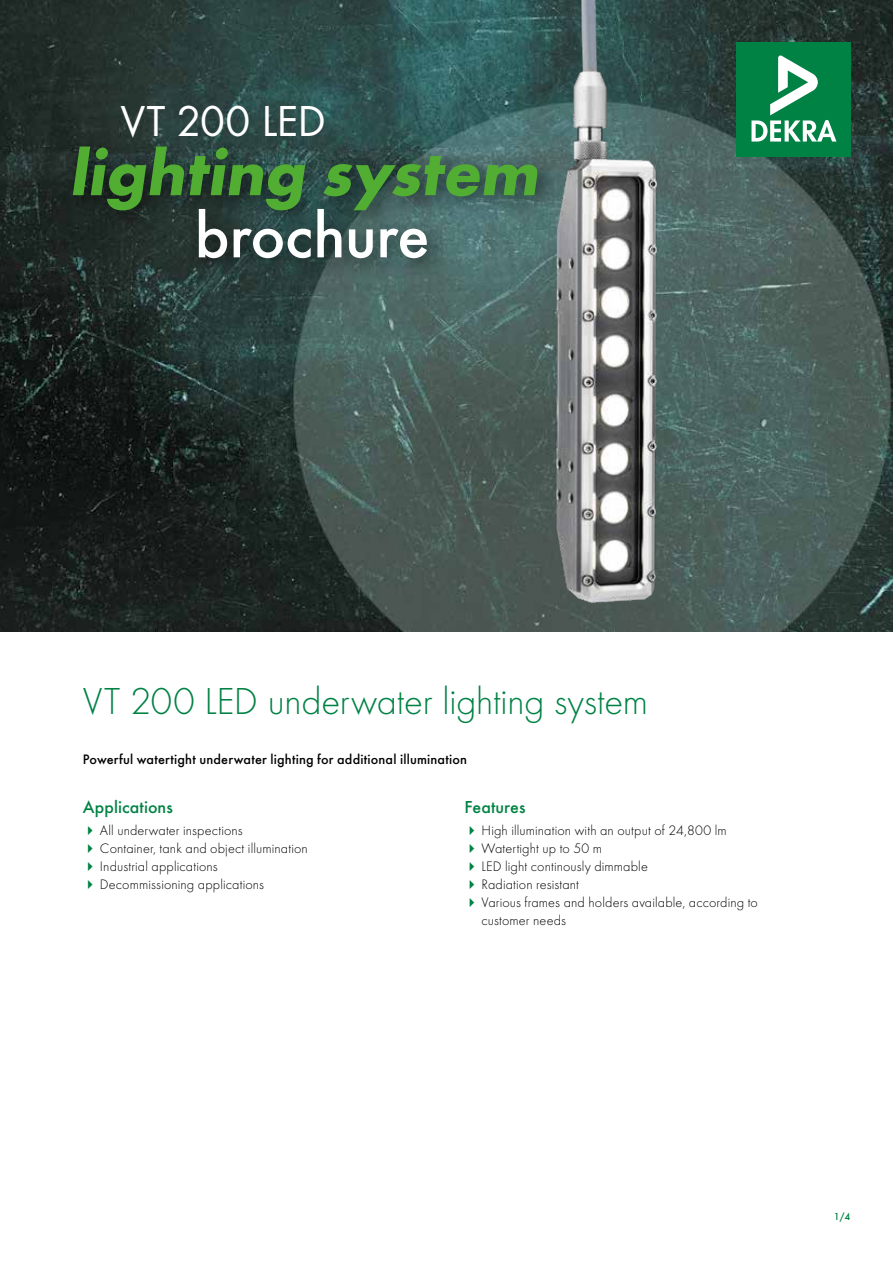
<style>
.page{position:relative;width:893px;height:1263px;background:#fff}
.page>*{position:absolute;margin:0;border:0;box-sizing:border-box;transform-origin:0 0}
.t1{font:700 66.3px "Futura";color:#52ae32}
.t2{font:500 66.3px "Futura";letter-spacing:-.01em;color:#fff}
.t3{font:45px "Futura Boo";letter-spacing:-.005em;color:#fff}
.t4{font:300 39px "Futura";letter-spacing:-.01em;color:#008244}
.t5{font:500 18px "Futura";letter-spacing:.005em;color:#008244}
.t6{font:300 14.25px/18px "Futura";letter-spacing:.01em;color:#000}
.t7{font:500 14.25px "Futura";letter-spacing:.015em;color:#000}
.t8{font:500 10.5px "Futura";color:#008244}
</style>
<div class="page">
<img style="left:0;top:0;width:893px;height:631px">
<img style="left:367px;top:0;width:475px;height:632px">
<div style="left:736px;top:43px;width:114px;height:114px;background:#008244"></div>
<svg style="left:751px;top:55px;width:85px;height:87px"></svg>
<div style="left:63px;top:136px;width:496px;height:96px;background:#000;opacity:.55"></div>
<div style="left:188px;top:199px;width:261px;height:82px;background:#000;opacity:.55"></div>
<h2 class="t3" style="left:121px;top:90px;width:206px">VT 200 LED</h2>
<h1 class="t1" style="left:69px;top:124px;width:483px">lighting system</h1>
<h1 class="t2" style="left:195px;top:196px;width:236px">brochure</h1>
<h3 class="t4" style="left:83px;top:679px;width:567px">VT 200 LED underwater lighting system</h3>
<p class="t7" style="left:83px;top:750px;width:386px">Powerful watertight underwater lighting for additional illumination</p>
<p class="t5" style="left:83px;top:796px;width:91px">Applications</p>
<p class="t6" style="left:100px;top:822px;width:209px">All underwater inspections<br>Container, tank and object illumination<br>Industrial applications<br>Decommissioning applications</p>
<p class="t5" style="left:465px;top:796px;width:62px">Features</p>
<p class="t6" style="left:482px;top:822px;width:278px">High illumination with an output of 24,800 lm<br>Watertight up to 50 m<br>LED light continously dimmable<br>Radiation resistant<br>Various frames and holders available, according to customer needs</p>
<p class="t8" style="left:834px;top:1210px;width:18px">1/4</p>
</div>
